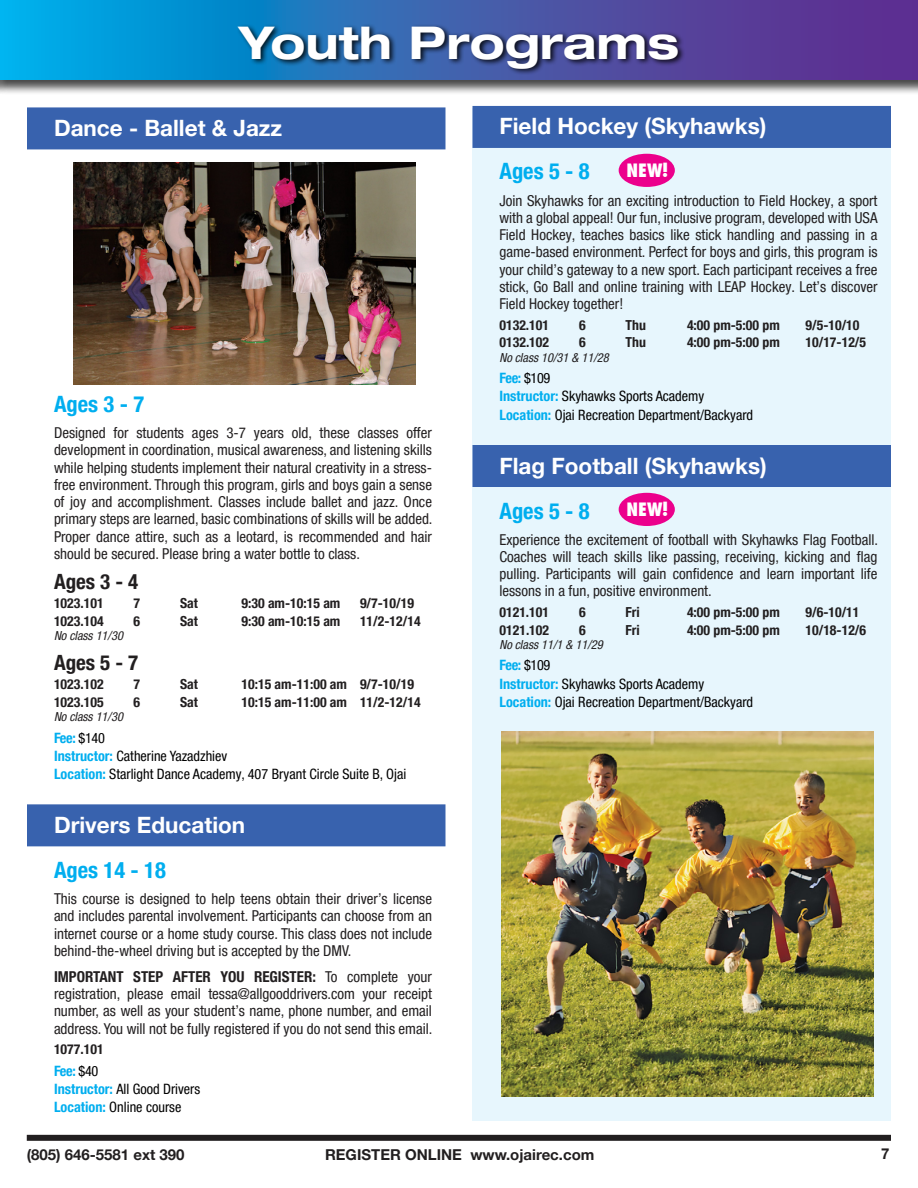
<style>
.page{position:relative;width:918px;height:1188px;background:#fff}
.page>*{position:absolute;margin:0;border:0;box-sizing:border-box;transform-origin:0 0}
.t1{font:700 expanded 45px "Helvetica Neue LT Pro";color:#fff}
.t2{font:700 22.5px "Helvetica Neue LT Pro";color:#fff}
.t3{font:700 condensed 22.5px "Helvetica Neue LT Pro";color:#00aeef}
.t4{font:700 condensed 21px "Helvetica Neue LT Pro";color:#221f20}
.t5{font:800 condensed 18px "Futura LT Pro";color:#fff}
.t6{font:condensed 15px/17.2px "Helvetica Neue LT Pro";color:#221f20;text-align:justify}
.t7{font:700 15px "Helvetica Neue LT Pro";color:#221f20}
.t8{font:condensed 14.25px/18.1px "Helvetica Neue LT Pro";color:#000}
.t9{font:700 condensed 13.8px "Helvetica Neue LT Pro";color:#221f20}
.t10{font:italic condensed 12.45px "Helvetica Neue LT Pro";color:#221f20}
.s1{font-weight:700;color:#00aeef}
.s2{font-weight:700}
</style>
<div class="page">
<div style="left:0;top:0;width:918px;height:95px;background:#000;opacity:.72"></div>
<svg style="left:0;top:0;width:918px;height:80px;background:#2f68b6"></svg>
<div style="left:472px;top:108px;width:419px;height:1012px;background:#e7f6fd"></div>
<div style="left:27px;top:1135px;width:864px;height:6px;background:#221f20"></div>
<div style="left:236px;top:23px;width:450px;height:52px;background:#000;opacity:.85"></div>
<div style="left:27px;top:107px;width:419px;height:42px;background:#3862ae"></div>
<div style="left:27px;top:804px;width:419px;height:42px;background:#3862ae"></div>
<div style="left:472px;top:106px;width:419px;height:42px;background:#3862ae"></div>
<div style="left:472px;top:445px;width:419px;height:42px;background:#3862ae"></div>
<div style="left:619px;top:154px;width:56px;height:33px;background:#ec008c;border-radius:50%"></div>
<div style="left:619px;top:493px;width:56px;height:33px;background:#ec008c;border-radius:50%"></div>
<img style="left:73px;top:162px;width:342px;height:222px">
<img style="left:502px;top:732px;width:371px;height:364px">
<h1 class="t1" style="left:239px;top:13px;width:442px">Youth Programs</h1>
<h2 class="t2" style="left:54px;top:114px;width:230px">Dance - Ballet &amp; Jazz</h2>
<h2 class="t3" style="left:54px;top:390px;width:92px">Ages 3 - 7</h2>
<p class="t6" style="left:54px;top:424px;width:380px">Designed for students ages 3-7 years old, these classes offer development in coordination, musical awareness, and listening skills while helping students implement their natural creativity in a stress&shy;free environment. Through this program, girls and boys gain a sense of joy and accomplishment. Classes include ballet and jazz. Once primary steps are learned, basic combinations of skills will be added.<br>Proper dance attire, such as a leotard, is recommended and hair should be secured. Please bring a water bottle to class.</p>
<h3 class="t4" style="left:54px;top:569px;width:86px">Ages 3 - 4</h3>
<p class="t9" style="left:54px;top:595px;width:51px">1023.101</p>
<p class="t9" style="left:134px;top:595px;width:8px">7</p>
<p class="t9" style="left:180px;top:595px;width:19px">Sat</p>
<p class="t9" style="left:242px;top:595px;width:100px">9:30 am-10:15 am</p>
<p class="t9" style="left:360px;top:595px;width:56px">9/7-10/19</p>
<p class="t9" style="left:54px;top:613px;width:51px">1023.104</p>
<p class="t9" style="left:134px;top:613px;width:8px">6</p>
<p class="t9" style="left:180px;top:613px;width:19px">Sat</p>
<p class="t9" style="left:242px;top:613px;width:100px">9:30 am-10:15 am</p>
<p class="t9" style="left:360px;top:613px;width:62px">11/2-12/14</p>
<p class="t10" style="left:54px;top:628px;width:71px">No class 11/30</p>
<h3 class="t4" style="left:54px;top:650px;width:86px">Ages 5 - 7</h3>
<p class="t9" style="left:54px;top:676px;width:51px">1023.102</p>
<p class="t9" style="left:134px;top:676px;width:8px">7</p>
<p class="t9" style="left:180px;top:676px;width:19px">Sat</p>
<p class="t9" style="left:242px;top:676px;width:174px">10:15 am-11:00 am 9/7-10/19</p>
<p class="t9" style="left:54px;top:694px;width:51px">1023.105</p>
<p class="t9" style="left:134px;top:694px;width:8px">6</p>
<p class="t9" style="left:180px;top:694px;width:19px">Sat</p>
<p class="t9" style="left:242px;top:694px;width:181px">10:15 am-11:00 am 11/2-12/14</p>
<p class="t10" style="left:54px;top:709px;width:71px">No class 11/30</p>
<p class="t8" style="left:54px;top:728px;width:354px"><span class="s1">Fee:</span> $140<br><span class="s1">Instructor:</span> Catherine Yazadzhiev<br><span class="s1">Location:</span> Starlight Dance Academy, 407 Bryant Circle Suite B, Ojai</p>
<h2 class="t2" style="left:54px;top:811px;width:193px">Drivers Education</h2>
<h2 class="t3" style="left:54px;top:856px;width:113px">Ages 14 - 18</h2>
<p class="t6" style="left:54px;top:890px;width:380px">This course is designed to help teens obtain their driver’s license and includes parental involvement. Participants can choose from an internet course or a home study course. This class does not include behind-the-wheel driving but is accepted by the DMV.</p>
<p class="t6" style="left:54px;top:968px;width:380px"><span class="s2">IMPORTANT STEP AFTER YOU REGISTER:</span> To complete your registration, please email tessa@allgooddrivers.com your receipt number, as well as your student’s name, phone number, and email address. You will not be fully registered if you do not send this email.</p>
<p class="t9" style="left:54px;top:1041px;width:51px">1077.101</p>
<p class="t8" style="left:54px;top:1062px;width:148px"><span class="s1">Fee:</span> $40<br><span class="s1">Instructor:</span> All Good Drivers<br><span class="s1">Location:</span> Online course</p>
<h2 class="t2" style="left:500px;top:113px;width:269px">Field Hockey (Skyhawks)</h2>
<h2 class="t3" style="left:500px;top:158px;width:92px">Ages 5 - 8</h2>
<p class="t5" style="left:626px;top:159px;width:43px">NEW!</p>
<p class="t6" style="left:500px;top:192px;width:380px">Join Skyhawks for an exciting introduction to Field Hockey, a sport with a global appeal! Our fun, inclusive program, developed with USA Field Hockey, teaches basics like stick handling and passing in a game-based environment. Perfect for boys and girls, this program is your child’s gateway to a new sport. Each participant receives a free stick, Go Ball and online training with LEAP Hockey. Let’s discover Field Hockey together!</p>
<p class="t9" style="left:500px;top:317px;width:51px">0132.101</p>
<p class="t9" style="left:579px;top:317px;width:8px">6</p>
<p class="t9" style="left:626px;top:317px;width:22px">Thu</p>
<p class="t9" style="left:687px;top:317px;width:94px">4:00 pm-5:00 pm</p>
<p class="t9" style="left:806px;top:317px;width:56px">9/5-10/10</p>
<p class="t9" style="left:500px;top:334px;width:51px">0132.102</p>
<p class="t9" style="left:579px;top:334px;width:8px">6</p>
<p class="t9" style="left:626px;top:334px;width:22px">Thu</p>
<p class="t9" style="left:687px;top:334px;width:94px">4:00 pm-5:00 pm</p>
<p class="t9" style="left:806px;top:334px;width:62px">10/17-12/5</p>
<p class="t10" style="left:500px;top:350px;width:111px">No class 10/31 &amp; 11/28</p>
<p class="t8" style="left:500px;top:369px;width:255px"><span class="s1">Fee:</span> $109<br><span class="s1">Instructor:</span> Skyhawks Sports Academy<br><span class="s1">Location:</span> Ojai Recreation Department/Backyard</p>
<h2 class="t2" style="left:500px;top:452px;width:269px">Flag Football (Skyhawks)</h2>
<h2 class="t3" style="left:500px;top:497px;width:92px">Ages 5 - 8</h2>
<p class="t5" style="left:626px;top:498px;width:43px">NEW!</p>
<p class="t6" style="left:500px;top:531px;width:380px">Experience the excitement of football with Skyhawks Flag Football.<br>Coaches will teach skills like passing, receiving, kicking and flag pulling. Participants will gain confidence and learn important life lessons in a fun, positive environment.</p>
<p class="t9" style="left:500px;top:604px;width:51px">0121.101</p>
<p class="t9" style="left:579px;top:604px;width:8px">6</p>
<p class="t9" style="left:626px;top:604px;width:16px">Fri</p>
<p class="t9" style="left:687px;top:604px;width:94px">4:00 pm-5:00 pm</p>
<p class="t9" style="left:806px;top:604px;width:56px">9/6-10/11</p>
<p class="t9" style="left:500px;top:622px;width:51px">0121.102</p>
<p class="t9" style="left:579px;top:622px;width:8px">6</p>
<p class="t9" style="left:626px;top:622px;width:16px">Fri</p>
<p class="t9" style="left:687px;top:622px;width:94px">4:00 pm-5:00 pm</p>
<p class="t9" style="left:806px;top:622px;width:62px">10/18-12/6</p>
<p class="t10" style="left:500px;top:637px;width:105px">No class 11/1 &amp; 11/29</p>
<p class="t8" style="left:500px;top:656px;width:255px"><span class="s1">Fee:</span> $109<br><span class="s1">Instructor:</span> Skyhawks Sports Academy<br><span class="s1">Location:</span> Ojai Recreation Department/Backyard</p>
<p class="t7" style="left:27px;top:1146px;width:159px">(805) 646-5581 ext 390</p>
<p class="t7" style="left:325px;top:1146px;width:271px">REGISTER ONLINE www.ojairec.com</p>
<p class="t7" style="left:881px;top:1144px;width:10px">7</p>
</div>
